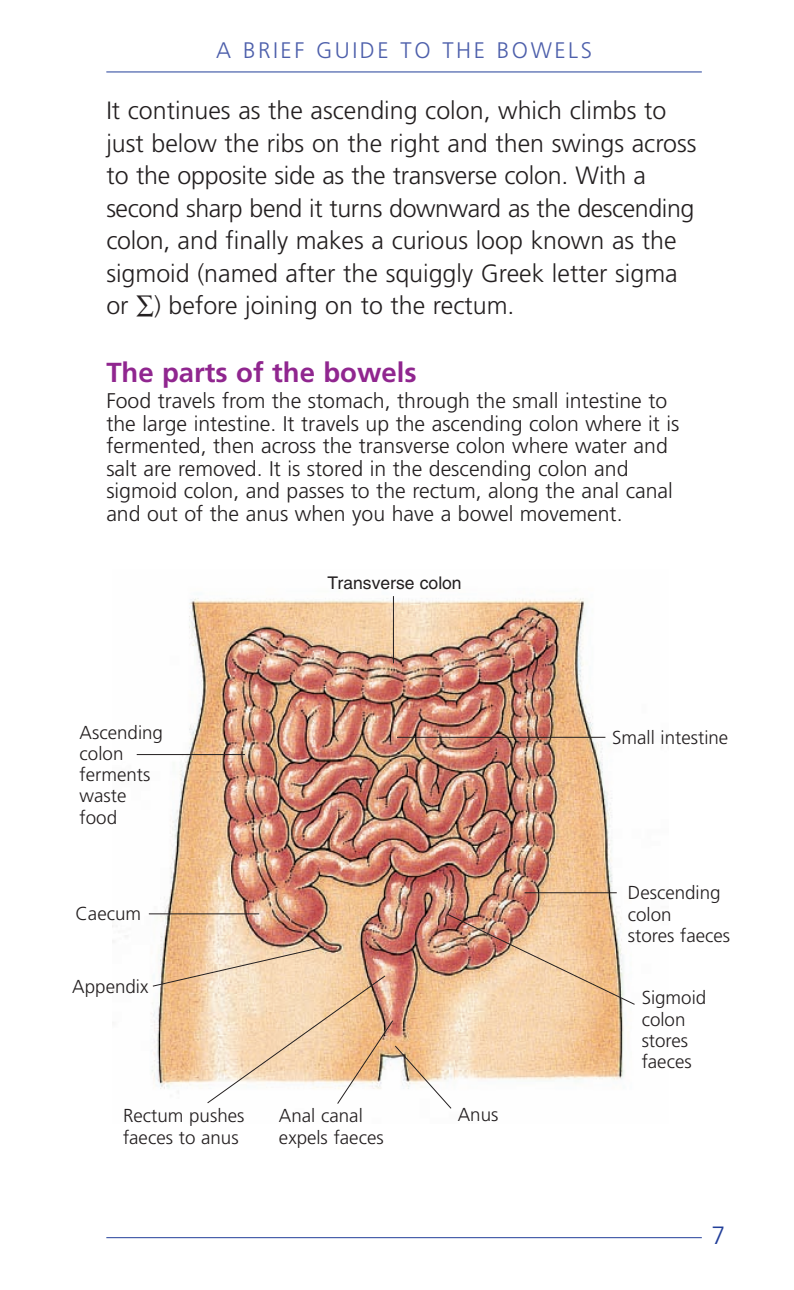
<style>
.page{position:relative;width:794px;height:1290px;background:#fff}
.page>*{position:absolute;margin:0;border:0;box-sizing:border-box;transform-origin:0 0}
.t1{font:700 27.5px "Frutiger";color:#90268f}
.t2{font:300 25px/32.5px "Frutiger";color:#231f20}
.t3{font:300 25px "Frutiger";color:#223f99}
.t4{font:300 22.5px "Frutiger";letter-spacing:.11em;color:#4d5fab}
.t5{font:300 21.25px/22.5px "Frutiger";color:#231f20}
.t6{font:300 18.75px/21.2px "Frutiger";color:#231f20}
.t7{font:17.5px "Helvetica";color:#231f20}
</style>
<div class="page">
<hr style="left:106px;top:72px;width:596px;height:1px;background:#223f99">
<hr style="left:106px;top:1237px;width:596px;height:1px;background:#223f99">
<img style="left:113px;top:596px;width:555px;height:475px">
<hr style="left:137px;top:754px;width:108px;height:1px;background:#231f20">
<hr style="left:397px;top:737px;width:208px;height:1px;background:#231f20">
<hr style="left:524px;top:892px;width:93px;height:1px;background:#231f20">
<hr style="left:149px;top:913px;width:110px;height:1px;background:#231f20">
<hr style="left:393px;top:596px;width:1px;height:67px;background:#231f20">
<svg style="left:152px;top:913px;width:483px;height:196px"></svg>
<p class="t4" style="left:216px;top:41px;width:377px">A BRIEF GUIDE TO THE BOWELS</p>
<p class="t2" style="left:106px;top:96px;width:592px">It continues as the ascending colon, which climbs to just below the ribs on the right and then swings across to the opposite side as the transverse colon. With a second sharp bend it turns downward as the descending colon, and finally makes a curious loop known as the sigmoid (named after the squiggly Greek letter sigma or ∑) before joining on to the rectum.</p>
<p class="t1" style="left:106px;top:361px;width:312px">The parts of the bowels</p>
<p class="t5" style="left:106px;top:391px;width:574px">Food travels from the stomach, through the small intestine to the large intestine. It travels up the ascending colon where it is fermented, then across the transverse colon where water and salt are removed. It is stored in the descending colon and sigmoid colon, and passes to the rectum, along the anal canal and out of the anus when you have a bowel movement.</p>
<p class="t6" style="left:80px;top:723px;width:85px">Ascending colon ferments waste food</p>
<p class="t6" style="left:75px;top:905px;width:67px">Caecum</p>
<p class="t6" style="left:72px;top:977px;width:78px">Appendix</p>
<p class="t7" style="left:327px;top:576px;width:136px">Transverse colon</p>
<p class="t6" style="left:123px;top:1106px;width:123px">Rectum pushes faeces to anus</p>
<p class="t6" style="left:279px;top:1106px;width:106px">Anal canal expels faeces</p>
<p class="t6" style="left:458px;top:1105px;width:42px">Anus</p>
<p class="t6" style="left:612px;top:728px;width:118px">Small intestine</p>
<p class="t6" style="left:628px;top:884px;width:104px">Descending colon<br>stores faeces</p>
<p class="t6" style="left:641px;top:989px;width:66px">Sigmoid colon stores faeces</p>
<p class="t3" style="left:711px;top:1225px;width:15px">7</p>
</div>
